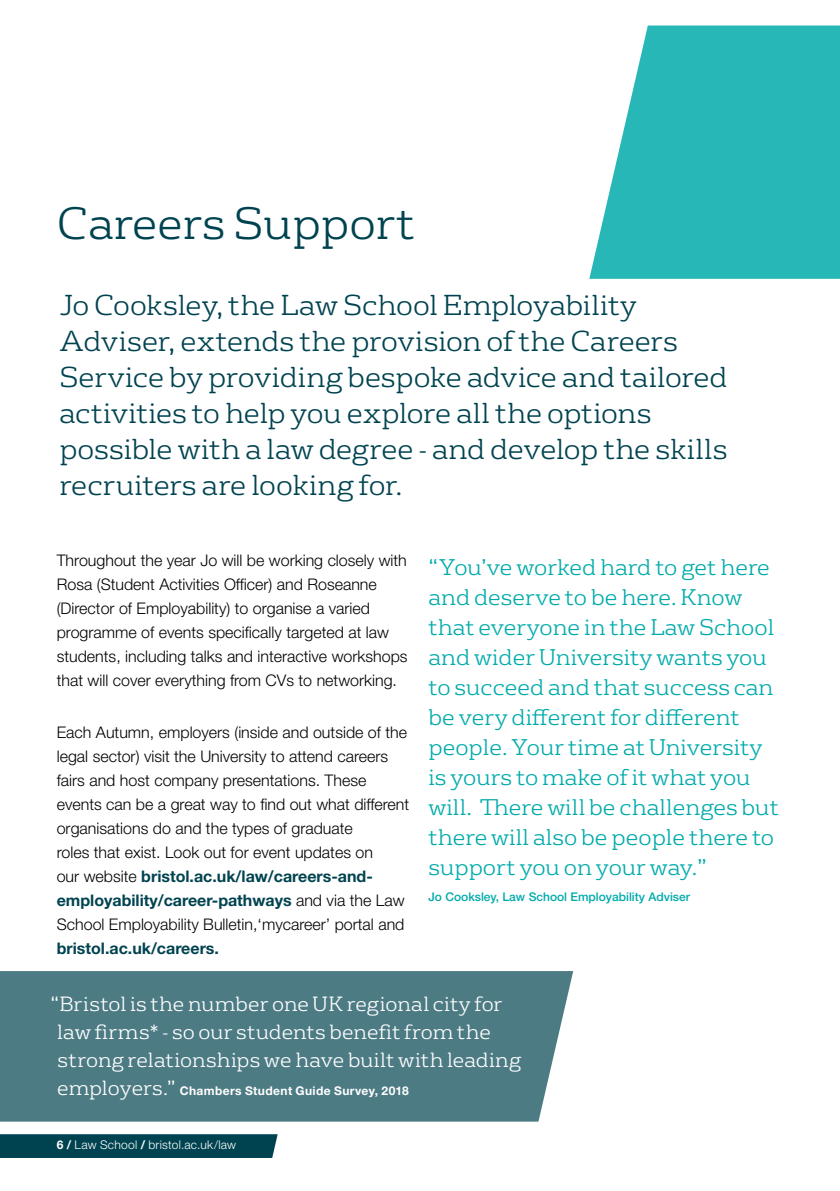
<style>
.page{position:relative;width:840px;height:1191px;background:#fff}
.page>*{position:absolute;margin:0;border:0;box-sizing:border-box;transform-origin:0 0}
.t1{font:300 44px "FS Rufus";color:#004350}
.t2{font:300 28px/36px "FS Rufus";letter-spacing:-.005em;color:#004350}
.t3{font:300 22px/30px "FS Rufus";color:#00aaab}
.t4{font:300 20px/28px "FS Rufus";letter-spacing:.005em;color:#fff}
.t5{font:300 16px/24px "Helvetica Neue LT Pro";color:#000}
.t6{font:700 16px "Helvetica Neue LT Pro";color:#004350}
.t7{font:700 12px "Helvetica Neue LT Pro";letter-spacing:.035em;color:#fff}
.t8{font:500 12px "Helvetica Neue LT Pro";color:#00aaab}
.t9{font:300 12px "Helvetica Neue LT Pro";letter-spacing:.025em;color:#fff}
.s1{font-weight:700;color:#004350}
.s2{font-family:"FS Rufus";font-weight:300;font-size:20px}
.s3{font-weight:700}
</style>
<div class="page">
<svg style="left:589px;top:26px;width:250px;height:253px;background:#42c0c0"></svg>
<div style="left:0;top:1134px;width:277px;height:24px;background:#004350"></div>
<div style="left:0;top:971px;width:573px;height:150px;background:#4d7b84"></div>
<h1 class="t1" style="left:57px;top:188px;width:359px">Careers Support</h1>
<p class="t2" style="left:59px;top:285px;width:669px">Jo Cooksley, the Law School Employability Adviser, extends the provision of the Careers Service by providing bespoke advice and tailored activities to help you explore all the options possible with a law degree - and develop the skills recruiters are looking for.</p>
<p class="t5" style="left:57px;top:548px;width:352px">Throughout the year Jo will be working closely with Rosa (Student Activities Officer) and Roseanne (Director of Employability) to organise a varied programme of events specifically targeted at law students, including talks and interactive workshops that will cover everything from CVs to networking.</p>
<p class="t5" style="left:57px;top:719px;width:354px">Each Autumn, employers (inside and outside of the legal sector) visit the University to attend careers fairs and host company presentations. These events can be a great way to find out what different organisations do and the types of graduate<br>roles that exist. Look out for event updates on<br>our website <span class="s1">bristol.ac.uk/law/careers-and&shy;employability/career-pathways</span> and via the Law School Employability Bulletin,‘mycareer’ portal and</p>
<p class="t6" style="left:57px;top:938px;width:164px">bristol.ac.uk/careers.</p>
<p class="t3" style="left:428px;top:550px;width:352px">“You’ve worked hard to get here and deserve to be here. Know that everyone in the Law School and wider University wants you to succeed and that success can be very different for different people. Your time at University is yours to make of it what you will. There will be challenges but there will also be people there to support you on your way.”</p>
<p class="t8" style="left:428px;top:889px;width:263px">Jo Cooksley, Law School Employability Adviser</p>
<p class="t4" style="left:57px;top:987px;width:465px;text-indent:-6px">“Bristol is the number one UK regional city for law firms* - so our students benefit from the strong relationships we have built with leading</p>
<p class="t7" style="left:57px;top:1082px;width:353px"><span class="s2">employers.”</span> Chambers Student Guide Survey, 2018</p>
<p class="t9" style="left:57px;top:1137px;width:181px"><span class="s3">6 /</span> Law School <span class="s3">/</span> bristol.ac.uk/law</p>
</div>
